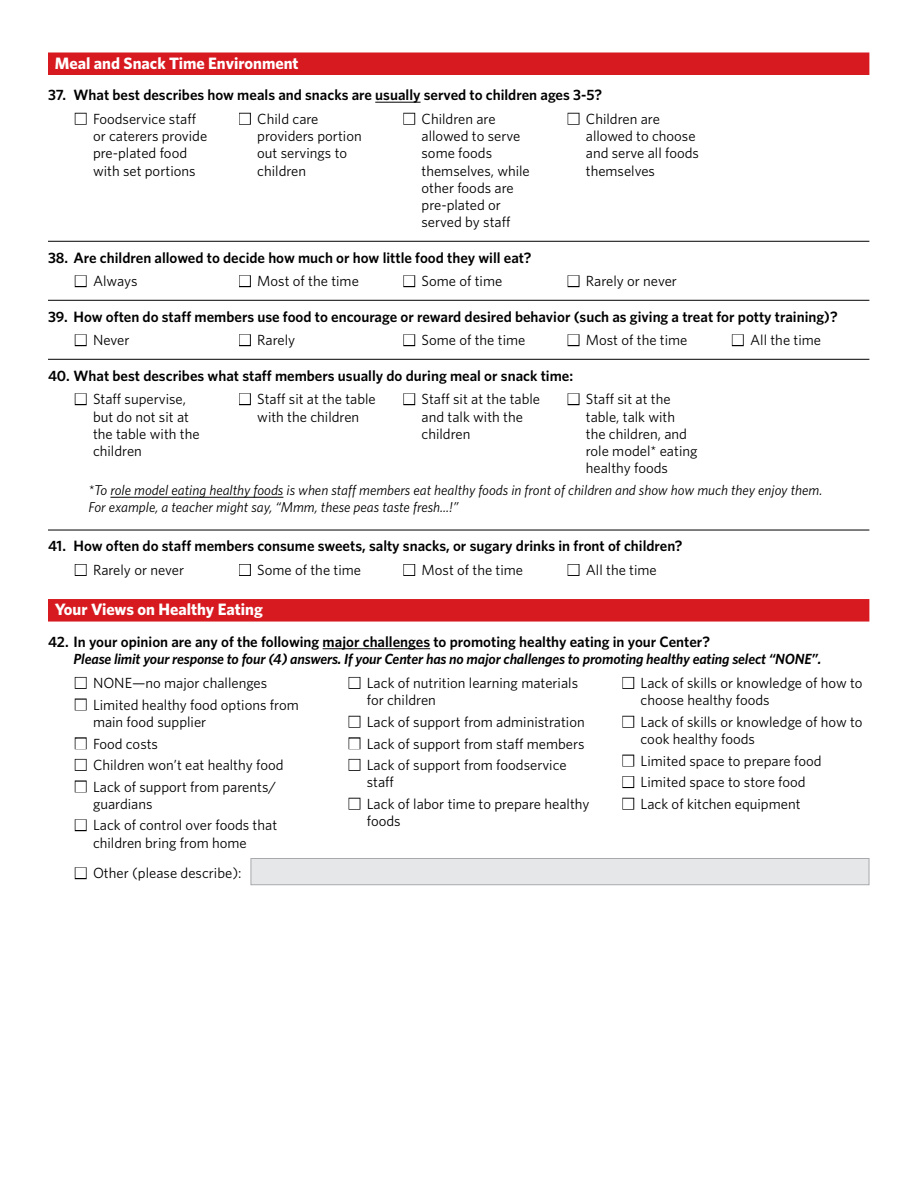
<style>
.page{position:relative;width:918px;height:1188px;background:#fff}
.page>*{position:absolute;margin:0;border:0;box-sizing:border-box;transform-origin:0 0}
.t1{font:700 16.5px "Whitney";color:#fff}
.t2{font:600 15px "Whitney";color:#000}
.t3{font:14.7px/17.2px "Whitney";color:#000}
.t4{font:italic 600 14.7px "Whitney";letter-spacing:-.01em;color:#000}
.t5{font:italic 14.25px/16.5px "Whitney";color:#000}
.s1{color:#fff}
</style>
<div class="page">
<div style="left:48px;top:53px;width:821px;height:22px;background:#d71920"></div>
<hr style="left:375px;top:102px;width:46px;height:1px;background:#000">
<div style="left:75px;top:113px;width:12px;height:12px;border:2px solid #000"></div>
<div style="left:239px;top:113px;width:12px;height:12px;border:2px solid #000"></div>
<div style="left:403px;top:113px;width:12px;height:12px;border:2px solid #000"></div>
<div style="left:568px;top:113px;width:11px;height:12px;border:2px solid #000"></div>
<hr style="left:48px;top:241px;width:821px;height:1px;background:#000">
<div style="left:75px;top:275px;width:12px;height:12px;border:2px solid #000"></div>
<div style="left:239px;top:275px;width:12px;height:12px;border:2px solid #000"></div>
<div style="left:403px;top:275px;width:12px;height:12px;border:2px solid #000"></div>
<div style="left:568px;top:275px;width:11px;height:12px;border:2px solid #000"></div>
<hr style="left:48px;top:300px;width:821px;height:1px;background:#000">
<div style="left:75px;top:334px;width:12px;height:12px;border:2px solid #000"></div>
<div style="left:239px;top:334px;width:12px;height:12px;border:2px solid #000"></div>
<div style="left:403px;top:334px;width:12px;height:12px;border:2px solid #000"></div>
<div style="left:568px;top:334px;width:11px;height:12px;border:2px solid #000"></div>
<div style="left:732px;top:334px;width:12px;height:12px;border:2px solid #000"></div>
<hr style="left:48px;top:359px;width:821px;height:1px;background:#000">
<div style="left:75px;top:393px;width:12px;height:12px;border:2px solid #000"></div>
<div style="left:239px;top:393px;width:12px;height:12px;border:2px solid #000"></div>
<div style="left:403px;top:393px;width:12px;height:12px;border:2px solid #000"></div>
<div style="left:568px;top:393px;width:11px;height:12px;border:2px solid #000"></div>
<hr style="left:110px;top:497px;width:173px;height:1px;background:#000">
<hr style="left:48px;top:530px;width:821px;height:1px;background:#000">
<div style="left:75px;top:564px;width:12px;height:12px;border:2px solid #000"></div>
<div style="left:239px;top:564px;width:12px;height:12px;border:2px solid #000"></div>
<div style="left:403px;top:564px;width:12px;height:12px;border:2px solid #000"></div>
<div style="left:568px;top:564px;width:11px;height:12px;border:2px solid #000"></div>
<div style="left:48px;top:599px;width:821px;height:23px;background:#d71920"></div>
<hr style="left:323px;top:648px;width:107px;height:1px;background:#000">
<div style="left:75px;top:677px;width:12px;height:12px;border:2px solid #000"></div>
<div style="left:75px;top:699px;width:12px;height:11px;border:2px solid #000"></div>
<div style="left:75px;top:737px;width:12px;height:12px;border:2px solid #000"></div>
<div style="left:75px;top:759px;width:12px;height:12px;border:2px solid #000"></div>
<div style="left:75px;top:780px;width:12px;height:12px;border:2px solid #000"></div>
<div style="left:75px;top:819px;width:12px;height:12px;border:2px solid #000"></div>
<div style="left:349px;top:677px;width:11px;height:12px;border:2px solid #000"></div>
<div style="left:349px;top:716px;width:11px;height:12px;border:2px solid #000"></div>
<div style="left:349px;top:737px;width:11px;height:12px;border:2px solid #000"></div>
<div style="left:349px;top:759px;width:11px;height:12px;border:2px solid #000"></div>
<div style="left:349px;top:798px;width:11px;height:12px;border:2px solid #000"></div>
<div style="left:622px;top:677px;width:12px;height:12px;border:2px solid #000"></div>
<div style="left:622px;top:716px;width:12px;height:12px;border:2px solid #000"></div>
<div style="left:622px;top:755px;width:12px;height:11px;border:2px solid #000"></div>
<div style="left:622px;top:776px;width:12px;height:12px;border:2px solid #000"></div>
<div style="left:622px;top:798px;width:12px;height:12px;border:2px solid #000"></div>
<div style="left:75px;top:867px;width:12px;height:12px;border:2px solid #000"></div>
<div style="left:251px;top:858px;width:618px;height:27px;background:#e6e7e8;border:1px solid #a7a9ac"></div>
<p class="t1" style="left:55px;top:53px;width:245px">Meal and Snack Time Environment</p>
<p class="t2" style="left:48px;top:86px;width:556px">37. What best describes how meals and snacks are usually served to children ages 3-5?</p>
<p class="t3" style="left:93px;top:110px;width:116px;text-indent:-18px"><span class="s1">■</span> Foodservice staff or caterers provide pre-plated food with set portions</p>
<p class="t3" style="left:257px;top:110px;width:106px;text-indent:-18px"><span class="s1">■</span> Child care providers portion out servings to children</p>
<p class="t3" style="left:422px;top:110px;width:110px;text-indent:-18px"><span class="s1">■</span> Children are allowed to serve some foods themselves, while other foods are pre-plated or served by staff</p>
<p class="t3" style="left:586px;top:110px;width:115px;text-indent:-18px"><span class="s1">■</span> Children are allowed to choose and serve all foods themselves</p>
<p class="t2" style="left:48px;top:248px;width:485px">38. Are children allowed to decide how much or how little food they will eat?</p>
<p class="t3" style="left:75px;top:272px;width:64px"><span class="s1">■</span> Always</p>
<p class="t3" style="left:239px;top:272px;width:121px"><span class="s1">■</span> Most of the time</p>
<p class="t3" style="left:404px;top:272px;width:100px"><span class="s1">■</span> Some of time</p>
<p class="t3" style="left:568px;top:272px;width:111px"><span class="s1">■</span> Rarely or never</p>
<p class="t2" style="left:48px;top:307px;width:791px">39. How often do staff members use food to encourage or reward desired behavior (such as giving a treat for potty training)?</p>
<p class="t3" style="left:75px;top:331px;width:56px"><span class="s1">■</span> Never</p>
<p class="t3" style="left:239px;top:331px;width:58px"><span class="s1">■</span> Rarely</p>
<p class="t3" style="left:404px;top:331px;width:123px"><span class="s1">■</span> Some of the time</p>
<p class="t3" style="left:568px;top:331px;width:121px"><span class="s1">■</span> Most of the time</p>
<p class="t3" style="left:732px;top:331px;width:90px"><span class="s1">■</span> All the time</p>
<p class="t2" style="left:48px;top:366px;width:527px">40. What best describes what staff members usually do during meal or snack time:</p>
<p class="t3" style="left:93px;top:390px;width:108px;text-indent:-18px"><span class="s1">■</span> Staff supervise, but do not sit at the table with the children</p>
<p class="t3" style="left:239px;top:390px;width:138px;text-align:center"><span class="s1">■</span> Staff sit at the table with the children</p>
<p class="t3" style="left:422px;top:390px;width:120px;text-indent:-18px"><span class="s1">■</span> Staff sit at the table and talk with the children</p>
<p class="t3" style="left:586px;top:390px;width:113px;text-indent:-18px"><span class="s1">■</span> Staff sit at the table, talk with the children, and role model* eating healthy foods</p>
<p class="t5" style="left:88px;top:482px;width:735px">*To role model eating healthy foods is when staff members eat healthy foods in front of children and show how much they enjoy them.<br>For example, a teacher might say, “Mmm, these peas taste fresh...!”</p>
<p class="t2" style="left:48px;top:537px;width:636px">41. How often do staff members consume sweets, salty snacks, or sugary drinks in front of children?</p>
<p class="t3" style="left:75px;top:561px;width:111px"><span class="s1">■</span> Rarely or never</p>
<p class="t3" style="left:239px;top:561px;width:123px"><span class="s1">■</span> Some of the time</p>
<p class="t3" style="left:404px;top:561px;width:121px"><span class="s1">■</span> Most of the time</p>
<p class="t3" style="left:568px;top:561px;width:90px"><span class="s1">■</span> All the time</p>
<p class="t1" style="left:55px;top:599px;width:210px">Your Views on Healthy Eating</p>
<p class="t2" style="left:48px;top:632px;width:664px">42. In your opinion are any of the following major challenges to promoting healthy eating in your Center?</p>
<p class="t4" style="left:74px;top:651px;width:749px">Please limit your response to four (4) answers. If your Center has no major challenges to promoting healthy eating select “NONE”.</p>
<p class="t3" style="left:75px;top:674px;width:194px"><span class="s1">■</span> NONE—no major challenges</p>
<p class="t3" style="left:93px;top:696px;width:207px;text-indent:-18px"><span class="s1">■</span> Limited healthy food options from main food supplier</p>
<p class="t3" style="left:75px;top:734px;width:85px"><span class="s1">■</span> Food costs</p>
<p class="t3" style="left:75px;top:756px;width:210px"><span class="s1">■</span> Children won’t eat healthy food</p>
<p class="t3" style="left:93px;top:778px;width:185px;text-indent:-18px"><span class="s1">■</span> Lack of support from parents/ guardians</p>
<p class="t3" style="left:93px;top:816px;width:186px;text-indent:-18px"><span class="s1">■</span> Lack of control over foods that children bring from home</p>
<p class="t3" style="left:367px;top:674px;width:213px;text-indent:-18px"><span class="s1">■</span> Lack of nutrition learning materials for children</p>
<p class="t3" style="left:349px;top:713px;width:237px"><span class="s1">■</span> Lack of support from administration</p>
<p class="t3" style="left:349px;top:734px;width:237px"><span class="s1">■</span> Lack of support from staff members</p>
<p class="t3" style="left:367px;top:756px;width:201px;text-indent:-18px"><span class="s1">■</span> Lack of support from foodservice staff</p>
<p class="t3" style="left:367px;top:795px;width:224px;text-indent:-18px"><span class="s1">■</span> Lack of labor time to prepare healthy foods</p>
<p class="t3" style="left:641px;top:674px;width:223px;text-indent:-18px"><span class="s1">■</span> Lack of skills or knowledge of how to choose healthy foods</p>
<p class="t3" style="left:641px;top:713px;width:223px;text-indent:-18px"><span class="s1">■</span> Lack of skills or knowledge of how to cook healthy foods</p>
<p class="t3" style="left:623px;top:752px;width:200px"><span class="s1">■</span> Limited space to prepare food</p>
<p class="t3" style="left:623px;top:773px;width:185px"><span class="s1">■</span> Limited space to store food</p>
<p class="t3" style="left:623px;top:795px;width:179px"><span class="s1">■</span> Lack of kitchen equipment</p>
<p class="t3" style="left:75px;top:864px;width:168px"><span class="s1">■</span> Other (please describe):</p>
</div>
